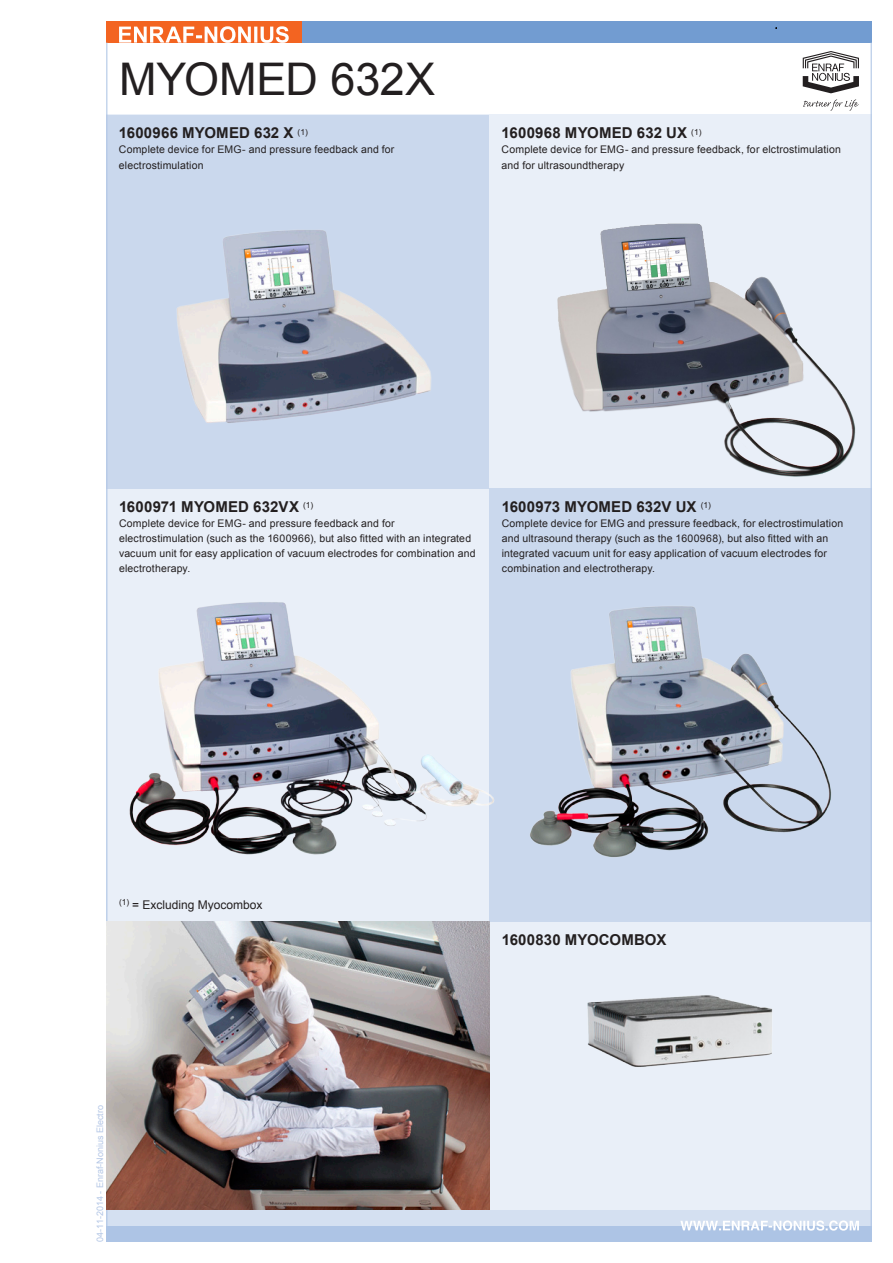
<style>
.page{position:relative;width:893px;height:1263px;background:#fff}
.page>*{position:absolute;margin:0;border:0;box-sizing:border-box;transform-origin:0 0}
.t1{font:45px "Arial";letter-spacing:-.005em;color:#231f20}
.t2{font:700 15px "Arial";letter-spacing:.01em;color:#231f20}
.t3{font:12px "Arial";color:#231f20}
.t4{font:10.5px/15px "Arial";letter-spacing:.015em;color:#231f20}
.t5{font:9px "Arial";color:#b4c7e6}
</style>
<div class="page">
<div style="left:106px;top:115px;width:766px;height:1095px;background:#e9eff8"></div>
<div style="left:106px;top:21px;width:766px;height:22px;background:#729cd1"></div>
<div style="left:106px;top:21px;width:196px;height:22px;background:#f36421"></div>
<div style="left:106px;top:1226px;width:766px;height:16px;background:#adc4e5"></div>
<div style="left:106px;top:1210px;width:766px;height:16px;background:#d4e0f1"></div>
<svg style="left:680px;top:1220px;width:179px;height:10px"></svg>
<svg style="left:119px;top:26px;width:170px;height:17px"></svg>
<hr style="left:106px;top:43px;width:1px;height:1183px;background:#adc4e5">
<hr style="left:871px;top:43px;width:1px;height:1183px;background:#adc4e5">
<svg style="left:803px;top:51px;width:56px;height:42px"></svg>
<svg style="left:803px;top:99px;width:56px;height:12px"></svg>
<div style="left:489px;top:488px;width:383px;height:434px;background:#cad8ed"></div>
<div style="left:106px;top:115px;width:383px;height:373px;background:#cad8ed"></div>
<img style="left:578px;top:128px;width:294px;height:373px">
<img style="left:106px;top:541px;width:319px;height:330px">
<img style="left:425px;top:547px;width:447px;height:317px">
<img style="left:106px;top:131px;width:472px;height:385px">
<img style="left:587px;top:995px;width:186px;height:72px">
<img style="left:106px;top:922px;width:383px;height:288px">
<h1 class="t1" style="left:119px;top:50px;width:318px">MYOMED 632X</h1>
<h2 class="t2" style="left:119px;top:123px;width:191px">1600966 MYOMED 632 X <sup>(1)</sup></h2>
<p class="t4" style="left:119px;top:142px;width:277px">Complete device for EMG- and pressure feedback and for electrostimulation</p>
<h2 class="t2" style="left:502px;top:123px;width:201px">1600968 MYOMED 632 UX <sup>(1)</sup></h2>
<p class="t4" style="left:502px;top:142px;width:341px">Complete device for EMG- and pressure feedback, for elctrostimulation and for ultrasoundtherapy</p>
<h2 class="t2" style="left:119px;top:497px;width:196px">1600971 MYOMED 632VX <sup>(1)</sup></h2>
<p class="t4" style="left:119px;top:516px;width:358px">Complete device for EMG- and pressure feedback and for electrostimulation (such as the 1600966), but also fitted with an integrated vacuum unit for easy application of vacuum electrodes for combination and electrotherapy.</p>
<h2 class="t2" style="left:502px;top:497px;width:211px">1600973 MYOMED 632V UX <sup>(1)</sup></h2>
<p class="t4" style="left:502px;top:516px;width:343px">Complete device for EMG and pressure feedback, for electrostimulation and ultrasound therapy (such as the 1600968), but also fitted with an integrated vacuum unit for easy application of vacuum electrodes for combination and electrotherapy.</p>
<p class="t3" style="left:119px;top:897px;width:145px"><sup>(1)</sup> = Excluding Myocombox</p>
<p class="t5" style="left:94px;top:1242px;width:138px;rotate:-90deg">04-11-2014 - Enraf-Nonius Electro</p>
<h2 class="t2" style="left:502px;top:930px;width:166px">1600830 MYOCOMBOX</h2>
</div>
